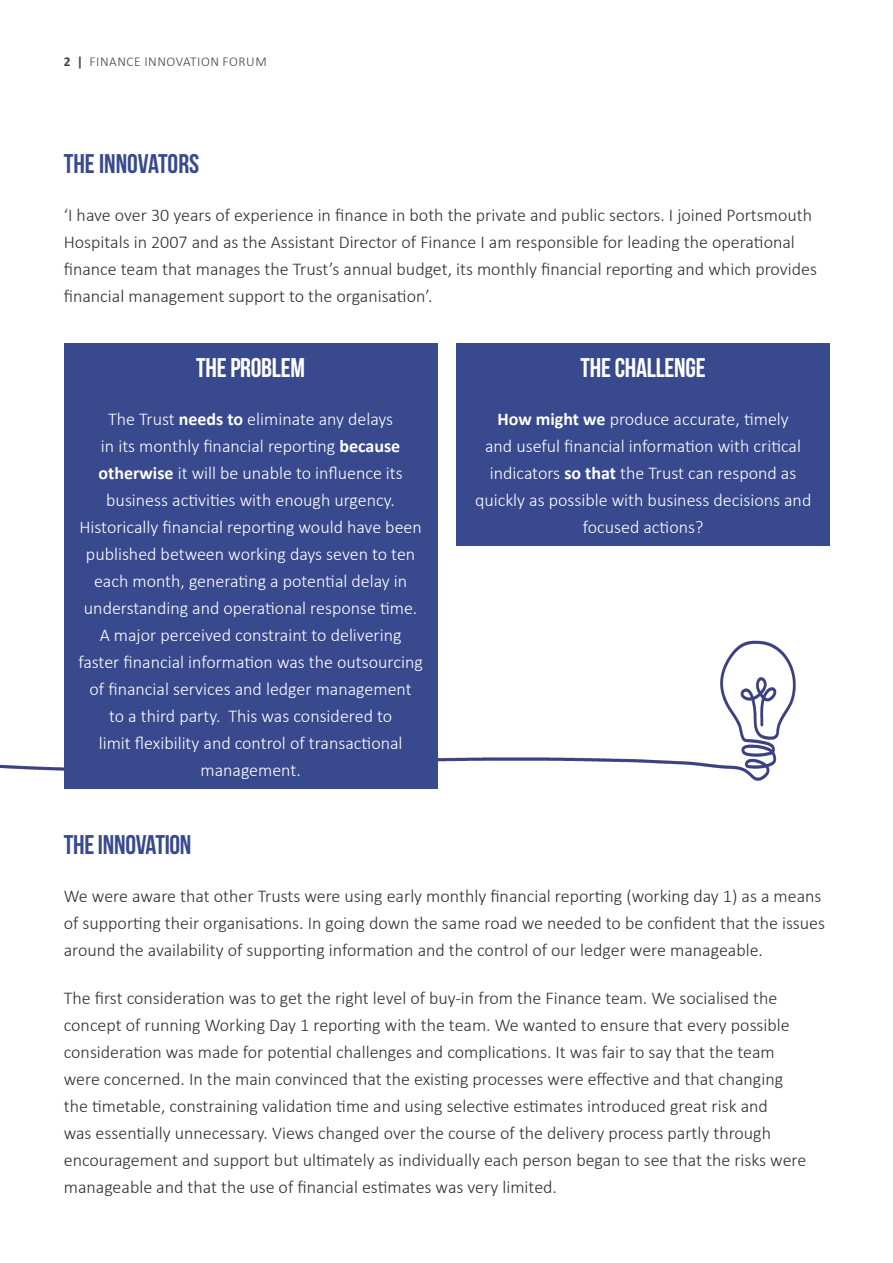
<style>
.page{position:relative;width:893px;height:1263px;background:#fff}
.page>*{position:absolute;margin:0;border:0;box-sizing:border-box;transform-origin:0 0}
.Sub_head_BEBAS{font:700 27px "Bebas Neue";letter-spacing:-.01em;color:#38498e}
.Sub_head_BEBAS-2{font:700 27px "Bebas Neue";letter-spacing:-.01em;color:#fff}
.Sub_head_BEBAS-3{font:300 18px/27px "Calibri";color:#332e2e}
.Sub_head_BEBAS-4{font:300 18px/27px "Calibri";color:#fff;text-align:center}
.t1{font:300 13.5px "Calibri";letter-spacing:.04em;color:#39464c}
.s1{font-weight:700}
</style>
<div class="page">
<img style="left:0;top:626px;width:796px;height:163px">
<div style="left:64px;top:344px;width:373px;height:445px;background:#38498e"></div>
<div style="left:456px;top:344px;width:374px;height:202px;background:#38498e"></div>
<p class="t1" style="left:64px;top:53px;width:205px"><span class="s1">2 |</span> FINANCE INNOVATION FORUM</p>
<p class="Sub_head_BEBAS" style="left:64px;top:149px;width:137px">THE INNOVATORS</p>
<p class="Sub_head_BEBAS-3" style="left:64px;top:202px;width:755px">‘I have over 30 years of experience in finance in both the private and public sectors. I joined Portsmouth Hospitals in 2007 and as the Assistant Director of Finance I am responsible for leading the operational finance team that manages the Trust’s annual budget, its monthly financial reporting and which provides financial management support to the organisation’.</p>
<p class="Sub_head_BEBAS-2" style="left:196px;top:352px;width:110px">THE PROBLEM</p>
<p class="Sub_head_BEBAS-4" style="left:78px;top:405px;width:346px">The Trust <span class="s1">needs to</span> eliminate any delays<br>in its monthly financial reporting <span class="s1">because otherwise</span> it will be unable to influence its business activities with enough urgency.<br>Historically financial reporting would have been published between working days seven to ten each month, generating a potential delay in understanding and operational response time.<br>A major perceived constraint to delivering faster financial information was the outsourcing of financial services and ledger management<br>to a third party. This was considered to<br>limit flexibility and control of transactional management.</p>
<p class="Sub_head_BEBAS-2" style="left:580px;top:352px;width:127px">THE CHALLENGE</p>
<p class="Sub_head_BEBAS-4" style="left:475px;top:405px;width:338px"><span class="s1">How might we</span> produce accurate, timely<br>and useful financial information with critical indicators <span class="s1">so that</span> the Trust can respond as quickly as possible with business decisions and focused actions?</p>
<p class="Sub_head_BEBAS" style="left:64px;top:829px;width:129px">THE INNOVATION</p>
<p class="Sub_head_BEBAS-3" style="left:64px;top:882px;width:763px">We were aware that other Trusts were using early monthly financial reporting (working day 1) as a means of supporting their organisations. In going down the same road we needed to be confident that the issues around the availability of supporting information and the control of our ledger were manageable.</p>
<p class="Sub_head_BEBAS-3" style="left:64px;top:985px;width:744px">The first consideration was to get the right level of buy-in from the Finance team. We socialised the concept of running Working Day 1 reporting with the team. We wanted to ensure that every possible consideration was made for potential challenges and complications. It was fair to say that the team were concerned. In the main convinced that the existing processes were effective and that changing the timetable, constraining validation time and using selective estimates introduced great risk and<br>was essentially unnecessary. Views changed over the course of the delivery process partly through encouragement and support but ultimately as individually each person began to see that the risks were manageable and that the use of financial estimates was very limited.</p>
</div>
